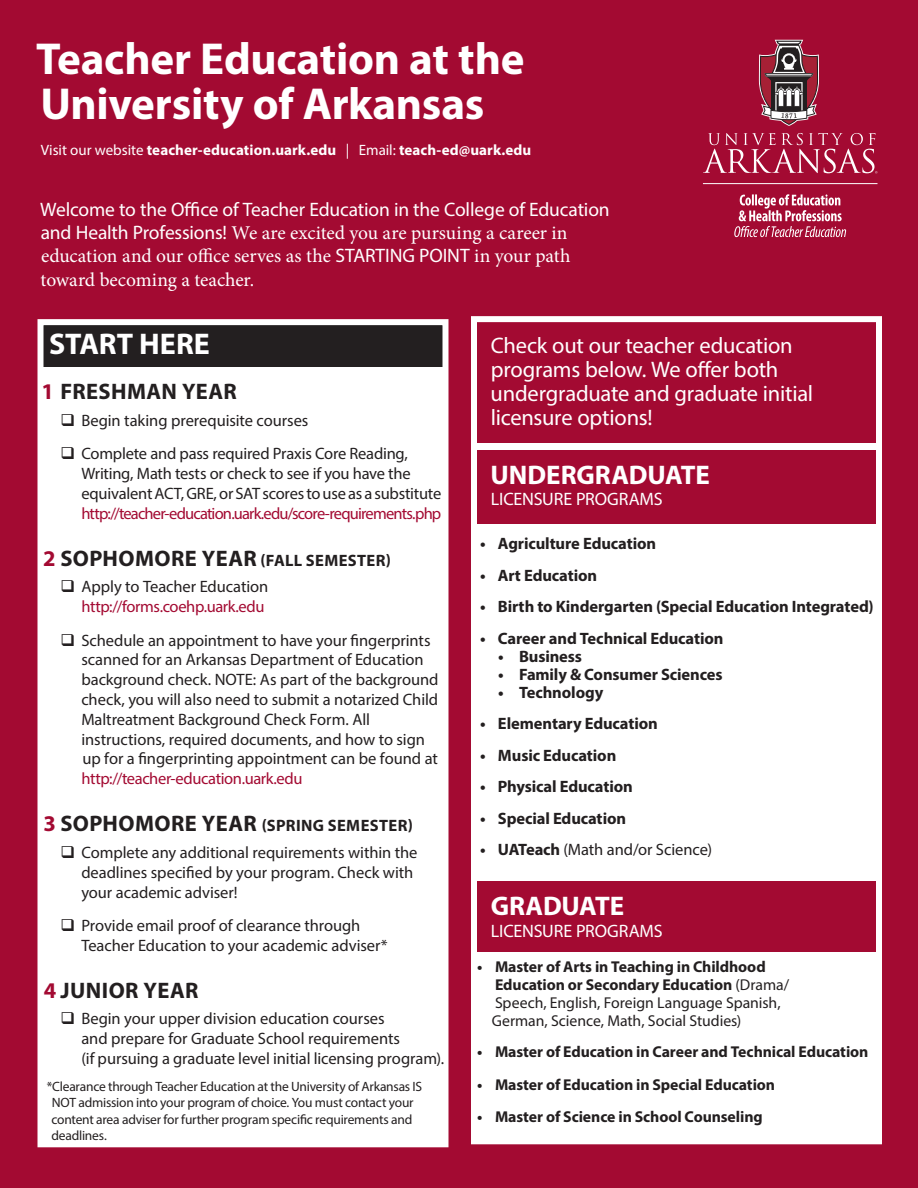
<style>
.page{position:relative;width:918px;height:1188px;background:#a30a32}
.page>*{position:absolute;margin:0;border:0;box-sizing:border-box;transform-origin:0 0}
.t1{font:700 45px "Myriad Pro";letter-spacing:-.005em;color:#fff}
.t2{font:700 30px "Myriad Pro";color:#fff}
.t3{font:700 27px "Myriad Pro";letter-spacing:-.005em;color:#fff}
.t4{font:22.5px/24px "Myriad Pro";letter-spacing:-.01em;color:#fff}
.t5{font:700 22.5px "Myriad Pro";letter-spacing:.02em;color:#231f20}
.t6{font:19.5px/23.4px "Minion Pro";letter-spacing:-.005em;color:#fff}
.t7{font:18px "Myriad Pro";letter-spacing:-.01em;color:#fff}
.t8{font:16.5px/19.8px "Myriad Pro";letter-spacing:-.005em;color:#231f20}
.t9{font:700 16.5px "Myriad Pro";letter-spacing:-.01em;color:#231f20}
.t10{font:700 16.5px "Myriad Pro";letter-spacing:.02em;color:#231f20}
.t11{font:16.5px/19.8px "Myriad Pro";letter-spacing:-.015em;color:#a30a32;text-align:right}
.t12{font:15.75px/18px "Myriad Pro";letter-spacing:-.005em;color:#231f20}
.t13{font:700 15.75px "Myriad Pro";letter-spacing:-.005em;color:#231f20}
.t14{font:700 15px "Myriad Pro";letter-spacing:.005em;color:#fff}
.t15{font:13.5px/16.2px "Myriad Pro";letter-spacing:-.015em;color:#231f20}
.s1{font-weight:400}
.s2{font-family:"Myriad Pro"}
.s3{color:#a30a32}
.s4{font-size:22.5px;color:#a30a32}
.s5{font-size:22.5px}
.s6{color:#231f20}
.s7{font-weight:700}
</style>
<div class="page">
<div style="left:40px;top:322px;width:406px;height:822px;background:#231f20"></div>
<div style="left:471px;top:316px;width:411px;height:828px;background:#a30a32;border:6px solid #fff"></div>
<div style="left:40px;top:368px;width:406px;height:779px;background:#fff"></div>
<div style="left:472px;top:524px;width:406px;height:356px;background:#fff"></div>
<div style="left:472px;top:443px;width:406px;height:6px;background:#fff"></div>
<div style="left:472px;top:953px;width:406px;height:191px;background:#fff"></div>
<svg style="left:759px;top:40px;width:60px;height:86px"></svg>
<svg style="left:703px;top:133px;width:174px;height:41px"></svg>
<hr style="left:703px;top:183px;width:175px;height:1px;background:#fff">
<svg style="left:734px;top:194px;width:112px;height:43px"></svg>
<p class="t1" style="left:36px;top:30px;width:490px">Teacher Education at the</p>
<p class="t1" style="left:40px;top:75px;width:445px">University of Arkansas</p>
<p class="t14" style="left:41px;top:140px;width:492px"><span class="s1">Visit our website</span> teacher-education.uark.edu <span class="s1">| Email:</span> teach-ed@uark.edu</p>
<p class="t6" style="left:40px;top:198px;width:571px"><span class="s2">Welcome to the Office of Teacher Education in the College of Education and Health Professions!</span> We are excited you are pursuing a career in education and our office serves as the <span class="s2">STARTING POINT</span> in your path toward becoming a teacher.</p>
<p class="t2" style="left:49px;top:324px;width:162px">START HERE</p>
<p class="t4" style="left:491px;top:333px;width:324px">Check out our teacher education programs below. We offer both undergraduate and graduate initial licensure options!</p>
<p class="t5" style="left:41px;top:377px;width:197px"><span class="s3">1</span> FRESHMAN YEAR</p>
<p class="t8" style="left:60px;top:410px;width:250px">❑ Begin taking prerequisite courses</p>
<p class="t8" style="left:81px;top:444px;width:361px;text-indent:-21px">❑ Complete and pass required Praxis Core Reading, Writing, Math tests or check to see if you have the equivalent ACT, GRE, or SAT scores to use as a substitute <span class="s3">http://teacher-education.uark.edu/score-requirements.php</span></p>
<p class="t10" style="left:43px;top:550px;width:349px"><span class="s4">2</span> <span class="s5">SOPHOMORE YEAR</span> (FALL SEMESTER)</p>
<p class="t11" style="left:60px;top:577px;width:210px"><span class="s6">❑ Apply to Teacher Education </span>http://forms.coehp.uark.edu</p>
<p class="t8" style="left:81px;top:630px;width:359px;text-indent:-21px">❑ Schedule an appointment to have your fingerprints scanned for an Arkansas Department of Education background check. NOTE: As part of the background check, you will also need to submit a notarized Child Maltreatment Background Check Form. All instructions, required documents, and how to sign up for a fingerprinting appointment can be found at <span class="s3">http://teacher-education.uark.edu</span></p>
<p class="t10" style="left:43px;top:815px;width:371px"><span class="s4">3</span> <span class="s5">SOPHOMORE YEAR</span> (SPRING SEMESTER)</p>
<p class="t8" style="left:81px;top:842px;width:338px;text-indent:-21px">❑ Complete any additional requirements within the deadlines specified by your program. Check with your academic adviser!</p>
<p class="t8" style="left:81px;top:915px;width:308px;text-indent:-21px">❑ Provide email proof of clearance through<br>Teacher Education to your academic adviser*</p>
<p class="t5" style="left:44px;top:976px;width:156px"><span class="s3">4</span> JUNIOR YEAR</p>
<p class="t8" style="left:81px;top:1009px;width:364px;text-indent:-21px">❑ Begin your upper division education courses<br>and prepare for Graduate School requirements<br>(if pursuing a graduate level initial licensing program).</p>
<p class="t3" style="left:490px;top:457px;width:221px">UNDERGRADUATE</p>
<p class="t7" style="left:491px;top:488px;width:173px">LICENSURE PROGRAMS</p>
<p class="t9" style="left:480px;top:533px;width:177px">• Agriculture Education</p>
<p class="t9" style="left:480px;top:564px;width:118px">• Art Education</p>
<p class="t9" style="left:480px;top:596px;width:395px">• Birth to Kindergarten (Special Education Integrated)</p>
<p class="t9" style="left:480px;top:627px;width:245px">• Career and Technical Education</p>
<p class="t9" style="left:498px;top:645px;width:86px">• Business</p>
<p class="t9" style="left:498px;top:663px;width:226px">• Family &amp; Consumer Sciences</p>
<p class="t9" style="left:498px;top:681px;width:107px">• Technology</p>
<p class="t9" style="left:480px;top:713px;width:179px">• Elementary Education</p>
<p class="t9" style="left:480px;top:744px;width:138px">• Music Education</p>
<p class="t9" style="left:480px;top:776px;width:154px">• Physical Education</p>
<p class="t9" style="left:480px;top:807px;width:147px">• Special Education</p>
<p class="t8" style="left:480px;top:839px;width:233px"><span class="s7">• UATeach</span> (Math and/or Science)</p>
<p class="t3" style="left:491px;top:888px;width:135px">GRADUATE</p>
<p class="t7" style="left:491px;top:920px;width:173px">LICENSURE PROGRAMS</p>
<p class="t12" style="left:492px;top:957px;width:299px;text-indent:-15px"><span class="s7">• Master of Arts in Teaching in Childhood Education or Secondary Education</span> (Drama/ Speech, English, Foreign Language Spanish, German, Science, Math, Social Studies)</p>
<p class="t13" style="left:477px;top:1042px;width:393px">• Master of Education in Career and Technical Education</p>
<p class="t13" style="left:477px;top:1074px;width:299px">• Master of Education in Special Education</p>
<p class="t13" style="left:477px;top:1107px;width:287px">• Master of Science in School Counseling</p>
<p class="t15" style="left:51px;top:1078px;width:372px;text-indent:-5px">*Clearance through Teacher Education at the University of Arkansas IS NOT admission into your program of choice. You must contact your content area adviser for further program specific requirements and deadlines.</p>
</div>
